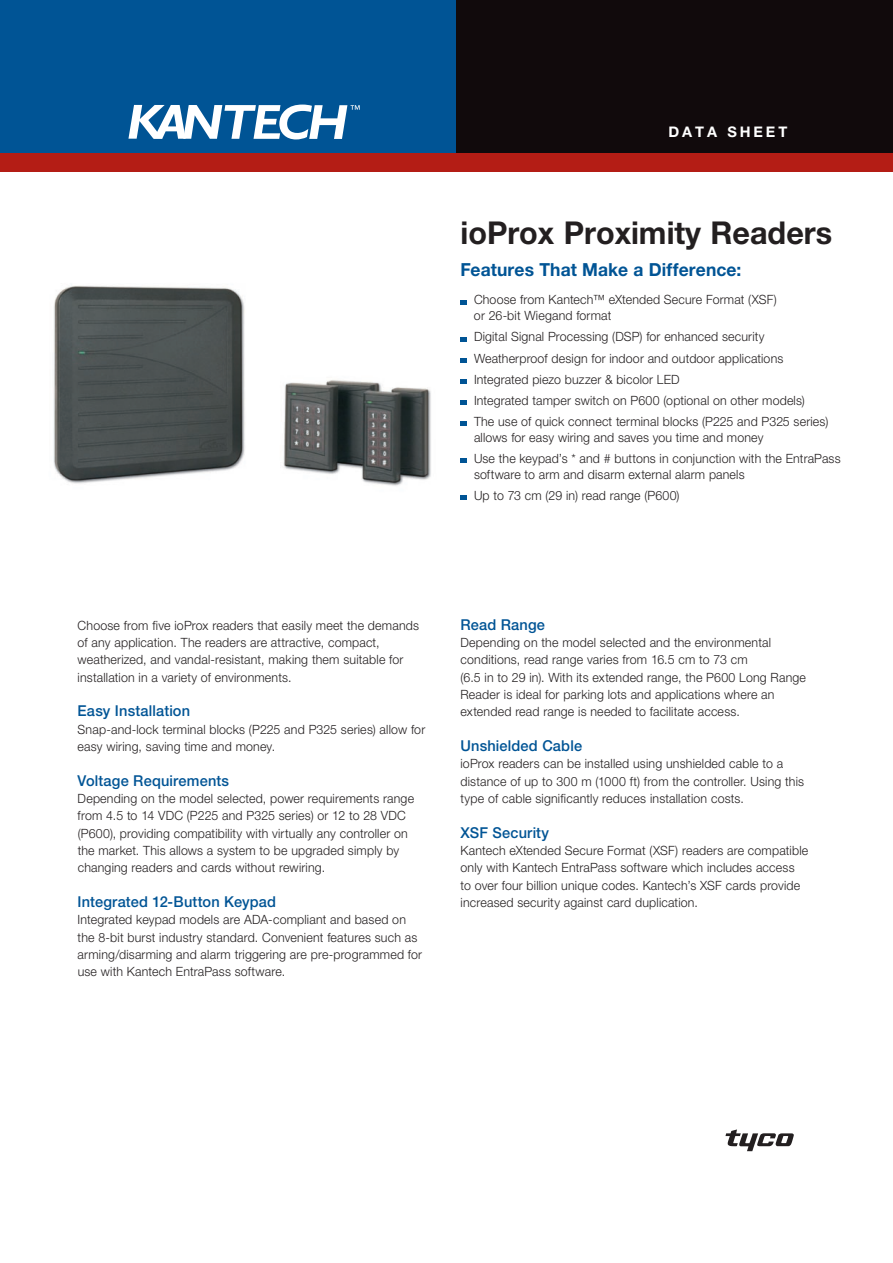
<style>
.page{position:relative;width:893px;height:1263px;background:#fff}
.page>*{position:absolute;margin:0;border:0;box-sizing:border-box;transform-origin:0 0}
.t1{font:700 31.5px "Helvetica Neue LT Pro";color:#231f20}
.t2{font:700 18px "Helvetica Neue LT Pro";letter-spacing:.005em;color:#005495}
.t3{font:500 15px "Helvetica Neue LT Pro";letter-spacing:.01em;color:#005495}
.t4{font:700 14.7px "Helvetica Neue LT Pro";letter-spacing:.2em;color:#fff}
.t5{font:300 12.75px/17.4px "Helvetica Neue LT Pro";letter-spacing:.015em;color:#231f20}
</style>
<div class="page">
<div style="left:455px;top:0;width:438px;height:153px;background:#110a0c"></div>
<div style="left:0;top:153px;width:893px;height:18px;background:#b41d15"></div>
<div style="left:0;top:0;width:455px;height:153px;background:#005495"></div>
<svg style="left:725px;top:1129px;width:69px;height:22px"></svg>
<svg style="left:128px;top:105px;width:232px;height:34px"></svg>
<svg style="left:460px;top:300px;width:7px;height:4px"></svg>
<svg style="left:460px;top:337px;width:7px;height:4px"></svg>
<svg style="left:460px;top:358px;width:7px;height:4px"></svg>
<svg style="left:460px;top:379px;width:7px;height:5px"></svg>
<svg style="left:460px;top:400px;width:7px;height:5px"></svg>
<svg style="left:460px;top:421px;width:7px;height:5px"></svg>
<svg style="left:460px;top:458px;width:7px;height:5px"></svg>
<svg style="left:460px;top:495px;width:7px;height:5px"></svg>
<img style="left:53px;top:284px;width:378px;height:202px">
<p class="t4" style="left:668px;top:123px;width:117px">DATa sheet</p>
<h1 class="t1" style="left:460px;top:213px;width:373px">ioProx Proximity Readers</h1>
<h2 class="t2" style="left:460px;top:258px;width:282px">Features That Make a Difference:</h2>
<p class="t5" style="left:474px;top:292px;width:304px;line-height:15.8px">Choose from Kantech™ eXtended Secure Format (XSF) or 26-bit Wiegand format</p>
<p class="t5" style="left:474px;top:326px;width:356px;line-height:21.1px">Digital Signal Processing (DSP) for enhanced security Weatherproof design for indoor and outdoor applications Integrated piezo buzzer &amp; bicolor LED<br>Integrated tamper switch on P600 (optional on other models)<br>The use of quick connect terminal blocks (P225 and P325 series)</p>
<p class="t5" style="left:474px;top:426px;width:368px;line-height:21.1px">allows for easy wiring and saves you time and money<br>Use the keypad’s * and # buttons in conjunction with the EntraPass</p>
<p class="t5" style="left:474px;top:463px;width:272px;line-height:21.1px">software to arm and disarm external alarm panels<br>Up to 73 cm (29 in) read range (P600)</p>
<p class="t5" style="left:78px;top:616px;width:343px">Choose from five ioProx readers that easily meet the demands of any application. The readers are attractive, compact, weatherized, and vandal-resistant, making them suitable for installation in a variety of environments.</p>
<p class="t3" style="left:78px;top:702px;width:114px">Easy Installation</p>
<p class="t5" style="left:78px;top:720px;width:349px">Snap-and-lock terminal blocks (P225 and P325 series) allow for easy wiring, saving time and money.</p>
<p class="t3" style="left:78px;top:771px;width:153px">Voltage Requirements</p>
<p class="t5" style="left:78px;top:789px;width:338px">Depending on the model selected, power requirements range from 4.5 to 14 VDC (P225 and P325 series) or 12 to 28 VDC (P600), providing compatibility with virtually any controller on the market. This allows a system to be upgraded simply by changing readers and cards without rewiring.</p>
<p class="t3" style="left:78px;top:893px;width:200px">Integrated 12-Button Keypad</p>
<p class="t5" style="left:78px;top:911px;width:346px">Integrated keypad models are ADA-compliant and based on the 8-bit burst industry standard. Convenient features such as arming/disarming and alarm triggering are pre-programmed for use with Kantech EntraPass software.</p>
<p class="t3" style="left:460px;top:615px;width:86px">Read Range</p>
<p class="t5" style="left:460px;top:633px;width:347px">Depending on the model selected and the environmental conditions, read range varies from 16.5 cm to 73 cm<br>(6.5 in to 29 in). With its extended range, the P600 Long Range Reader is ideal for parking lots and applications where an extended read range is needed to facilitate access.</p>
<p class="t3" style="left:460px;top:737px;width:123px">Unshielded Cable</p>
<p class="t5" style="left:460px;top:755px;width:345px">ioProx readers can be installed using unshielded cable to a distance of up to 300 m (1000 ft) from the controller. Using this type of cable significantly reduces installation costs.</p>
<p class="t3" style="left:460px;top:823px;width:90px">XSF Security</p>
<p class="t5" style="left:460px;top:841px;width:349px">Kantech eXtended Secure Format (XSF) readers are compatible only with Kantech EntraPass software which includes access to over four billion unique codes. Kantech’s XSF cards provide increased security against card duplication.</p>
</div>
